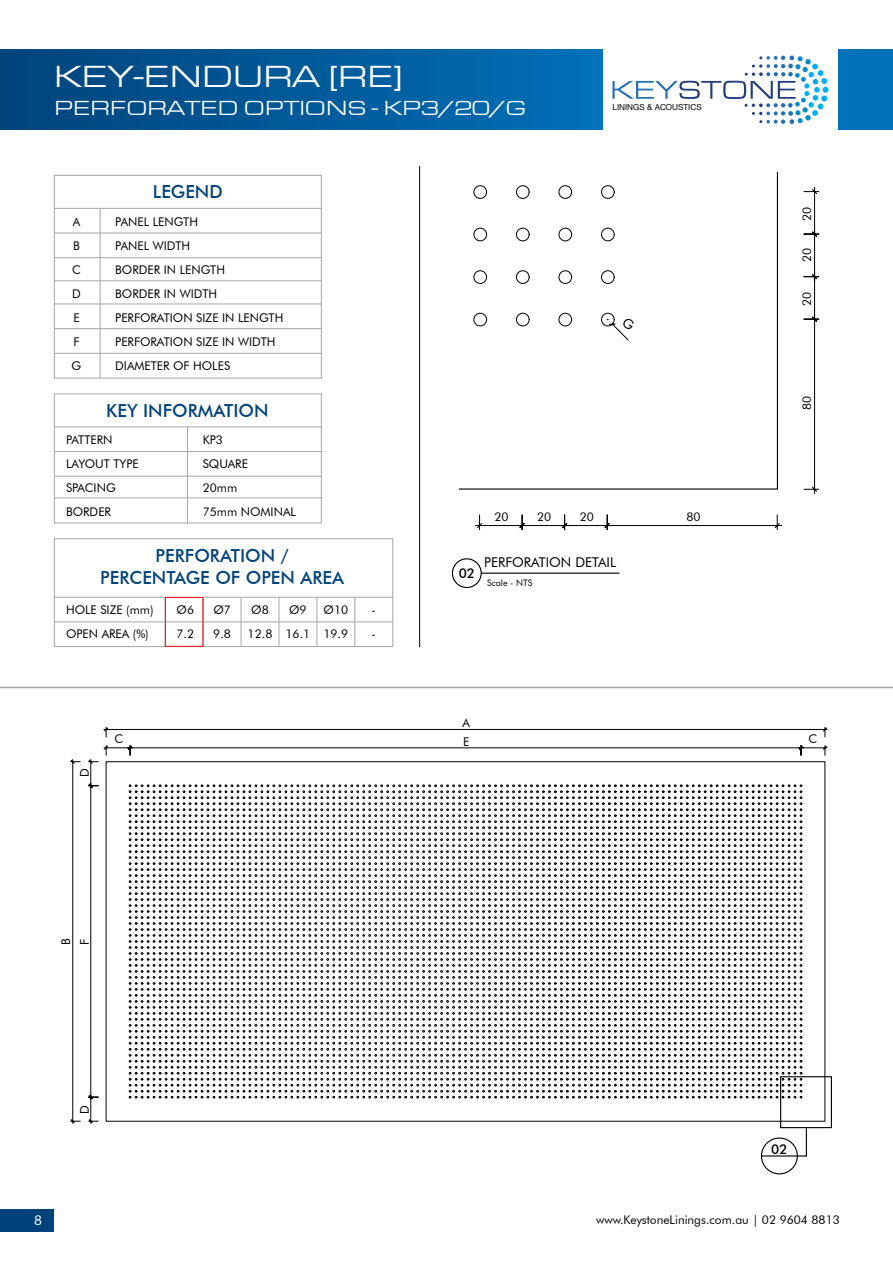
<style>
.page{position:relative;width:893px;height:1263px;background:#fff}
.page>*{position:absolute;margin:0;border:0;box-sizing:border-box;transform-origin:0 0}
.t1{font:31.5px "Eurostile Extended";color:#fff}
.t2{font:21px "Eurostile Extended";color:#fff}
.t3{font:500 18px/21.6px "Futura BT";color:#00437b;text-align:center}
.t4{font:13.5px "Futura BT";color:#000}
.t5{font:500 13.5px "Futura BT";color:#000}
.t6{font:13.5px "Futura BT";color:#fff}
.t7{font:12px/24px "Futura BT";color:#000}
.t8{font:9px "Futura BT";color:#000}
.t9{font:8.25px "Helvetica Neue";color:#000}
</style>
<div class="page">
<div style="left:0;top:50px;width:602px;height:80px;background:linear-gradient(to right,#00437b,#0070b8)"></div>
<div style="left:839px;top:50px;width:54px;height:80px;background:#0072bc"></div>
<div style="left:54px;top:175px;width:268px;height:203px;border:1px solid #a5a7aa"></div>
<div style="left:54px;top:393px;width:268px;height:130px;border:1px solid #a5a7aa"></div>
<div style="left:54px;top:538px;width:339px;height:109px;border:1px solid #a5a7aa"></div>
<hr style="left:54px;top:208px;width:267px;height:1px;background:#a5a7aa">
<hr style="left:54px;top:426px;width:267px;height:1px;background:#a5a7aa">
<hr style="left:54px;top:597px;width:339px;height:1px;background:#a5a7aa">
<hr style="left:54px;top:233px;width:267px;height:1px;background:#a5a7aa">
<hr style="left:54px;top:451px;width:267px;height:1px;background:#a5a7aa">
<hr style="left:54px;top:621px;width:339px;height:1px;background:#a5a7aa">
<hr style="left:54px;top:280px;width:267px;height:1px;background:#a5a7aa">
<hr style="left:54px;top:257px;width:267px;height:1px;background:#a5a7aa">
<hr style="left:54px;top:476px;width:267px;height:1px;background:#a5a7aa">
<hr style="left:54px;top:497px;width:267px;height:1px;background:#a5a7aa">
<hr style="left:54px;top:304px;width:267px;height:1px;background:#a5a7aa">
<hr style="left:54px;top:328px;width:267px;height:1px;background:#a5a7aa">
<hr style="left:54px;top:353px;width:267px;height:1px;background:#a5a7aa">
<hr style="left:100px;top:208px;width:1px;height:170px;background:#a5a7aa">
<hr style="left:187px;top:426px;width:1px;height:97px;background:#a5a7aa">
<hr style="left:241px;top:597px;width:1px;height:50px;background:#a5a7aa">
<hr style="left:317px;top:597px;width:1px;height:50px;background:#a5a7aa">
<hr style="left:203px;top:597px;width:1px;height:50px;background:#a5a7aa">
<hr style="left:279px;top:597px;width:1px;height:50px;background:#a5a7aa">
<hr style="left:354px;top:597px;width:1px;height:50px;background:#a5a7aa">
<div style="left:165px;top:597px;width:38px;height:50px;border:1px solid #ed1d24"></div>
<hr style="left:419px;top:166px;width:1px;height:481px;background:#000">
<div style="left:452px;top:558px;width:30px;height:30px;border:1px solid #000;border-radius:50%"></div>
<hr style="left:481px;top:573px;width:138px;height:1px;background:#000">
<hr style="left:0;top:687px;width:893px;height:1px;background:#a5a7aa">
<svg style="left:612px;top:56px;width:216px;height:68px"></svg>
<svg style="left:475px;top:187px;width:344px;height:343px"></svg>
<div style="left:761px;top:1137px;width:37px;height:37px;border:1px solid #000;border-radius:50%"></div>
<div style="left:780px;top:1076px;width:52px;height:52px;border:1px solid #000"></div>
<svg style="left:70px;top:726px;width:758px;height:431px"></svg>
<div style="left:0;top:1209px;width:54px;height:22px;background:#00437b"></div>
<svg style="left:473px;top:185px;width:162px;height:156px"></svg>
<h1 class="t1" style="left:54px;top:60px;width:352px">KEY-ENDURA [RE]</h1>
<h2 class="t2" style="left:54px;top:97px;width:38px">PERFORATED</h2>
<h2 class="t2" style="left:244px;top:97px;width:39px">OPTIONS</h2>
<h2 class="t2" style="left:372px;top:97px;width:156px">- KP3/20/G</h2>
<p class="t9" style="left:612px;top:102px;width:91px">LININGS &amp; ACOUSTICS</p>
<p class="t7" style="left:72px;top:210px;width:11px">A<br>B<br>C<br>D<br>E<br>F<br>G</p>
<h3 class="t3" style="left:153px;top:180px;width:71px">LEGEND</h3>
<p class="t7" style="left:115px;top:210px;width:170px">PANEL LENGTH<br>PANEL WIDTH<br>BORDER IN LENGTH<br>BORDER IN WIDTH<br>PERFORATION SIZE IN LENGTH<br>PERFORATION SIZE IN WIDTH<br>DIAMETER OF HOLES</p>
<h3 class="t3" style="left:106px;top:400px;width:164px">KEY INFORMATION</h3>
<p class="t7" style="left:66px;top:427px;width:74px">PATTERN<br>LAYOUT TYPE<br>SPACING<br>BORDER</p>
<p class="t7" style="left:203px;top:427px;width:95px">KP3<br>SQUARE<br>20mm<br>75mm NOMINAL</p>
<h3 class="t3" style="left:100px;top:545px;width:245px">PERFORATION /<br>PERCENTAGE OF OPEN AREA</h3>
<p class="t7" style="left:66px;top:598px;width:89px">HOLE SIZE (mm)<br>OPEN AREA (%)</p>
<p class="t7" style="left:177px;top:598px;width:19px">Ø6<br>7.2</p>
<p class="t7" style="left:213px;top:598px;width:19px">Ø7<br>9.8</p>
<p class="t7" style="left:248px;top:598px;width:26px;text-align:center">Ø8<br>12.8</p>
<p class="t7" style="left:286px;top:598px;width:26px;text-align:center">Ø9<br>16.1</p>
<p class="t7" style="left:323px;top:598px;width:26px">Ø10<br>19.9</p>
<p class="t7" style="left:372px;top:598px;width:6px">- -</p>
<p class="t5" style="left:459px;top:565px;width:18px">02</p>
<p class="t7" style="left:494px;top:505px;width:16px">20</p>
<p class="t7" style="left:537px;top:505px;width:16px">20</p>
<p class="t7" style="left:580px;top:505px;width:16px">20</p>
<p class="t7" style="left:686px;top:505px;width:16px">80</p>
<p class="t4" style="left:484px;top:554px;width:133px">PERFORATION DETAIL</p>
<p class="t8" style="left:487px;top:577px;width:47px">Scale - NTS</p>
<p class="t7" style="left:462px;top:710px;width:9px">A</p>
<p class="t7" style="left:795px;top:221px;width:16px;rotate:-90deg">20</p>
<p class="t7" style="left:795px;top:262px;width:16px;rotate:-90deg">20</p>
<p class="t7" style="left:795px;top:306px;width:16px;rotate:-90deg">20</p>
<p class="t7" style="left:795px;top:410px;width:16px;rotate:-90deg">80</p>
<p class="t7" style="left:73px;top:777px;width:10px;rotate:-90deg">D</p>
<p class="t7" style="left:114px;top:727px;width:10px">C</p>
<p class="t7" style="left:463px;top:730px;width:8px">E</p>
<p class="t7" style="left:808px;top:727px;width:10px">C</p>
<p class="t7" style="left:56px;top:945px;width:8px;line-height:18.8px;rotate:-90deg">B<br>F</p>
<p class="t7" style="left:73px;top:1114px;width:10px;rotate:-90deg">D</p>
<p class="t5" style="left:771px;top:1141px;width:18px">02</p>
<p class="t6" style="left:34px;top:1212px;width:9px">8</p>
<p class="t7" style="left:596px;top:1208px;width:245px">www.KeystoneLinings.com.au | 02 9604 8813</p>
</div>
